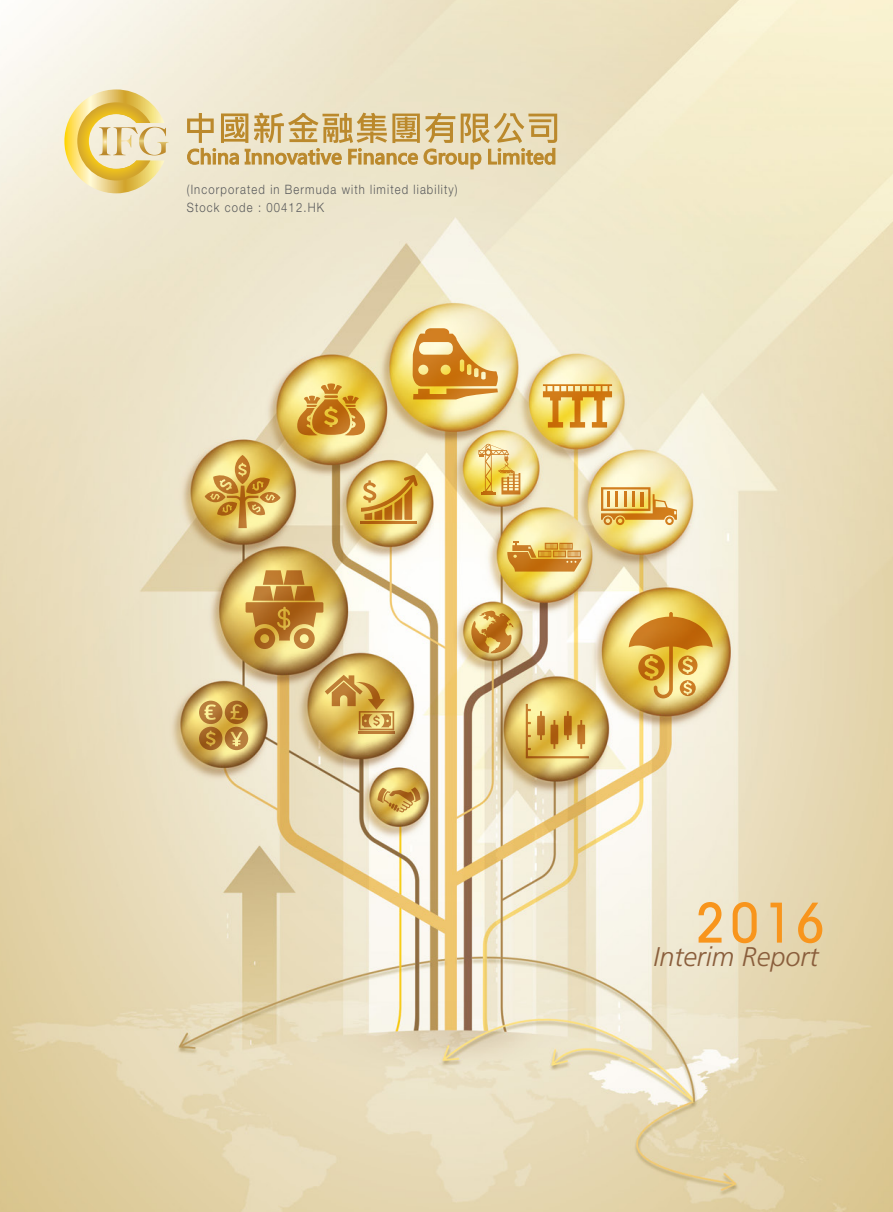
<style>
.page{position:relative;width:893px;height:1212px;background:#fff}
.page>*{position:absolute;margin:0;border:0;box-sizing:border-box;transform-origin:0 0}
.t1{font:500 condensed 54px "ITC Avant Garde Std";color:#f8951d}
.t2{font:italic 300 27px "Frutiger LT Std";color:#8a5e3c}
.t3{font:300 12.9px/18px "Helvetica Neue LT Std";letter-spacing:.1em;color:#58595b;scale:.87 1}
</style>
<div class="page">
<img style="left:1px;top:0;width:892px;height:1212px">
<svg style="left:64px;top:89px;width:105px;height:104px"></svg>
<svg style="left:187px;top:113px;width:370px;height:56px"></svg>
<svg style="left:246px;top:570px;width:77px;height:79px"></svg>
<svg style="left:629px;top:612px;width:84px;height:86px"></svg>
<svg style="left:361px;top:521px;width:55px;height:2px"></svg>
<svg style="left:361px;top:475px;width:57px;height:45px"></svg>
<svg style="left:471px;top:611px;width:42px;height:42px"></svg>
<svg style="left:297px;top:383px;width:68px;height:52px"></svg>
<svg style="left:205px;top:455px;width:76px;height:73px"></svg>
<svg style="left:359px;top:731px;width:35px;height:1px"></svg>
<svg style="left:359px;top:733px;width:35px;height:1px"></svg>
<svg style="left:325px;top:675px;width:69px;height:55px"></svg>
<svg style="left:378px;top:787px;width:42px;height:25px"></svg>
<svg style="left:526px;top:704px;width:63px;height:54px"></svg>
<svg style="left:199px;top:701px;width:49px;height:49px"></svg>
<svg style="left:601px;top:487px;width:76px;height:38px"></svg>
<svg style="left:507px;top:541px;width:75px;height:30px"></svg>
<svg style="left:543px;top:384px;width:69px;height:44px"></svg>
<svg style="left:478px;top:444px;width:42px;height:50px"></svg>
<svg style="left:413px;top:328px;width:85px;height:71px"></svg>
<hr style="left:0;top:0;width:1px;height:1212px;background:#dbb05c">
<p class="t3" style="left:187px;top:180px;width:313px">(Incorporated in Bermuda with limited liability)<br>Stock code : 00412.HK</p>
<h1 class="t1" style="left:696px;top:890px;width:130px">2016</h1>
<h2 class="t2" style="left:653px;top:941px;width:166px">Interim Report</h2>
</div>
